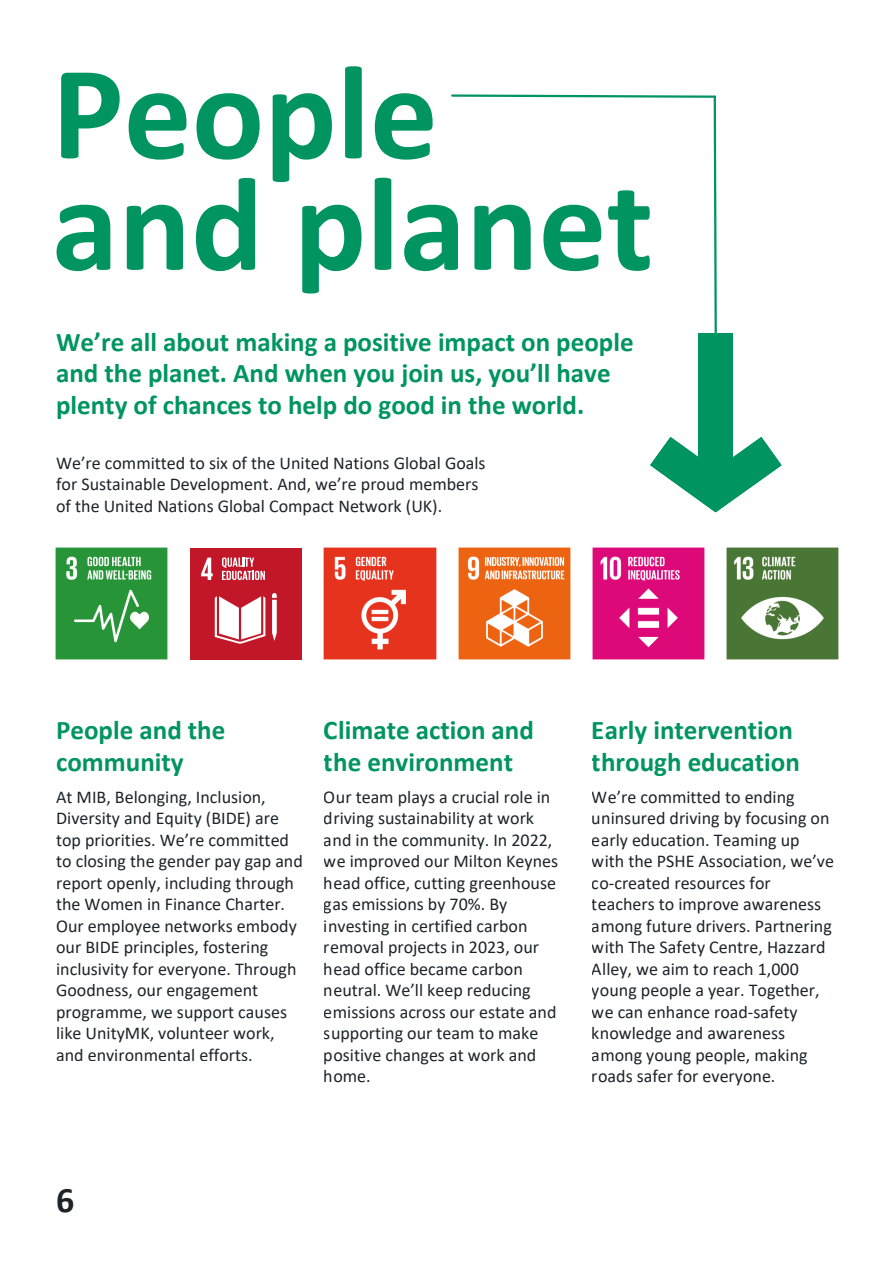
<style>
.page{position:relative;width:894px;height:1264px;background:#fff}
.page>*{position:absolute;margin:0;border:0;box-sizing:border-box;transform-origin:0 0}
.t1{font:700 135px/111.4px "Calibri";color:#009560}
.t2{font:700 36px "Calibri";color:#1c242a}
.t3{font:700 27px/32px "Calibri";color:#009560}
.t4{font:18px/21.5px "Calibri";color:#1c242a}
</style>
<div class="page">
<img style="left:55px;top:547px;width:113px;height:113px">
<div style="left:190px;top:548px;width:111px;height:111px;background:#c11728"></div>
<svg style="left:222px;top:557px;width:4px;height:11px"></svg>
<svg style="left:227px;top:557px;width:5px;height:9px"></svg>
<svg style="left:222px;top:571px;width:3px;height:9px"></svg>
<svg style="left:226px;top:571px;width:5px;height:9px"></svg>
<svg style="left:232px;top:557px;width:22px;height:23px"></svg>
<svg style="left:255px;top:570px;width:4px;height:10px"></svg>
<svg style="left:260px;top:571px;width:5px;height:9px"></svg>
<svg style="left:201px;top:557px;width:12px;height:23px"></svg>
<svg style="left:272px;top:593px;width:5px;height:5px"></svg>
<div style="left:272px;top:599px;width:5px;height:42px;background:#fff"></div>
<svg style="left:215px;top:596px;width:50px;height:47px;fill:#fff"></svg>
<img style="left:323px;top:547px;width:114px;height:113px">
<img style="left:458px;top:547px;width:113px;height:113px">
<img style="left:592px;top:547px;width:113px;height:113px">
<img style="left:726px;top:547px;width:113px;height:113px">
<div style="left:698px;top:333px;width:34px;height:161px;background:#009560"></div>
<svg style="left:650px;top:436px;width:131px;height:77px"></svg>
<svg style="left:451px;top:94px;width:266px;height:239px"></svg>
<h1 class="t1" style="left:52px;top:69px;width:602px">People and planet</h1>
<h3 class="t3" style="left:56px;top:328px;width:579px;line-height:31.5px">We’re all about making a positive impact on people and the planet. And when you join us, you’ll have plenty of chances to help do good in the world.</h3>
<p class="t4" style="left:56px;top:453px;width:431px">We’re committed to six of the United Nations Global Goals for Sustainable Development. And, we’re proud members of the United Nations Global Compact Network (UK).</p>
<h3 class="t3" style="left:56px;top:715px;width:171px">People and the community</h3>
<p class="t4" style="left:56px;top:787px;width:248px">At MIB, Belonging, Inclusion,<br>Diversity and Equity (BIDE) are top priorities. We’re committed to closing the gender pay gap and report openly, including through the Women in Finance Charter.<br>Our employee networks embody our BIDE principles, fostering inclusivity for everyone. Through<br>Goodness, our engagement programme, we support causes like UnityMK, volunteer work, and environmental efforts.</p>
<h3 class="t3" style="left:324px;top:716px;width:211px">Climate action and the environment</h3>
<p class="t4" style="left:324px;top:787px;width:235px">Our team plays a crucial role in driving sustainability at work and in the community. In 2022, we improved our Milton Keynes head office, cutting greenhouse gas emissions by 70%. By investing in certified carbon removal projects in 2023, our head office became carbon neutral. We’ll keep reducing emissions across our estate and supporting our team to make positive changes at work and home.</p>
<h3 class="t3" style="left:591px;top:716px;width:209px">Early intervention through education</h3>
<p class="t4" style="left:591px;top:787px;width:243px">We’re committed to ending uninsured driving by focusing on early education. Teaming up with the PSHE Association, we’ve co-created resources for teachers to improve awareness among future drivers. Partnering with The Safety Centre, Hazzard<br>Alley, we aim to reach 1,000 young people a year. Together, we can enhance road-safety knowledge and awareness among young people, making roads safer for everyone.</p>
<h2 class="t2" style="left:56px;top:1184px;width:20px">6</h2>
</div>
